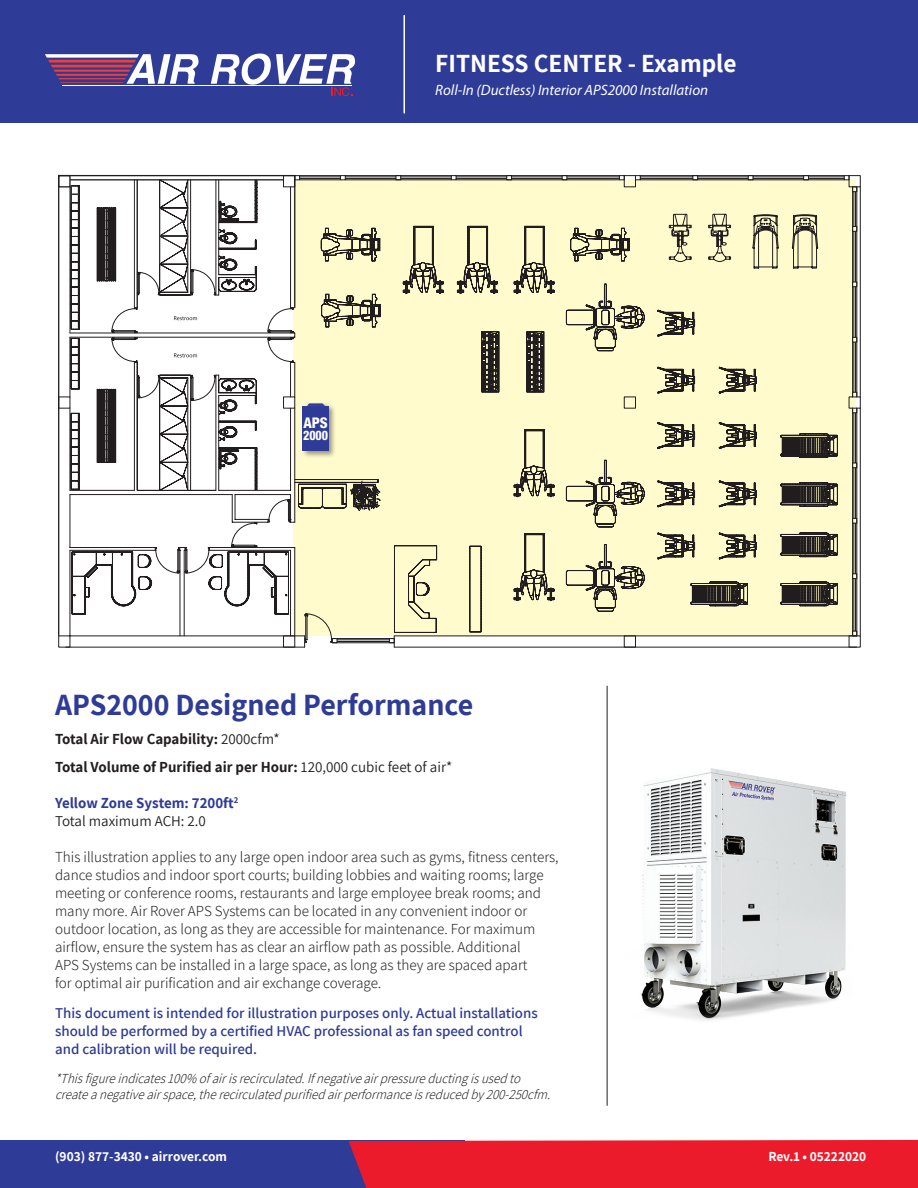
<style>
.page{position:relative;width:918px;height:1188px;background:#fff}
.page>*{position:absolute;margin:0;border:0;box-sizing:border-box;transform-origin:0 0}
.t1{font:700 30.15px "Assistant";color:#2e3b97}
.t2{font:700 25.5px "Assistant";color:#fff}
.t3{font:300 15px/18px "Assistant";color:#231f20}
.t4{font:600 15px/18px "Assistant";color:#2e3b97}
.t5{font:700 15px/28.5px "Assistant";color:#231f20}
.t6{font:italic 15px "Myriad Pro";color:#fff}
.t7{font:700 15px/18px "Assistant";color:#2e3b97}
.t8{font:800 condensed 14.7px "Helvetica Neue";color:#fff}
.t9{font:italic 300 13.5px/16.2px "Assistant";color:#231f20;scale:.96 1}
.t10{font:700 13.5px "Assistant";color:#fff}
.t11{font:800 condensed 13.05px "Helvetica Neue";color:#fff;scale:.92 1}
.s1{font-weight:400}
.s2{font-weight:400;color:#231f20}
</style>
<div class="page">
<div style="left:0;top:0;width:918px;height:122px;background:#2e3b97"></div>
<div style="left:0;top:1141px;width:464px;height:47px;background:#2e3b97"></div>
<div style="left:349px;top:1140px;width:569px;height:48px;background:#ec1b2b"></div>
<svg style="left:45px;top:54px;width:154px;height:30px"></svg>
<hr style="left:61px;top:82px;width:62px;height:1px;background:#ee3e35">
<hr style="left:62px;top:85px;width:290px;height:1px;background:#fff">
<svg style="left:211px;top:53px;width:144px;height:43px"></svg>
<hr style="left:404px;top:15px;width:1px;height:98px;background:#fff">
<hr style="left:607px;top:686px;width:1px;height:420px;background:#231f20">
<img style="left:640px;top:768px;width:206px;height:253px">
<hr style="left:66px;top:647px;width:239px;height:1px;background:#211d1e">
<hr style="left:394px;top:647px;width:463px;height:1px;background:#211d1e">
<svg style="left:58px;top:175px;width:803px;height:472px"></svg>
<svg style="left:70px;top:560px;width:234px;height:55px"></svg>
<svg style="left:258px;top:248px;width:46px;height:312px"></svg>
<hr style="left:854px;top:579px;width:1px;height:52px;background:#211d1e">
<hr style="left:854px;top:523px;width:1px;height:51px;background:#211d1e">
<hr style="left:854px;top:468px;width:1px;height:50px;background:#211d1e">
<hr style="left:854px;top:413px;width:1px;height:50px;background:#211d1e">
<hr style="left:855px;top:579px;width:1px;height:52px;background:#211d1e">
<hr style="left:855px;top:523px;width:1px;height:51px;background:#211d1e">
<hr style="left:855px;top:468px;width:1px;height:50px;background:#211d1e">
<hr style="left:855px;top:413px;width:1px;height:50px;background:#211d1e">
<hr style="left:854px;top:192px;width:1px;height:35px;background:#211d1e">
<hr style="left:854px;top:231px;width:1px;height:51px;background:#211d1e">
<hr style="left:854px;top:287px;width:1px;height:50px;background:#211d1e">
<hr style="left:854px;top:342px;width:1px;height:50px;background:#211d1e">
<hr style="left:855px;top:192px;width:1px;height:35px;background:#211d1e">
<hr style="left:855px;top:231px;width:1px;height:51px;background:#211d1e">
<hr style="left:855px;top:287px;width:1px;height:50px;background:#211d1e">
<hr style="left:855px;top:342px;width:1px;height:50px;background:#211d1e">
<hr style="left:808px;top:178px;width:36px;height:1px;background:#211d1e">
<hr style="left:753px;top:178px;width:51px;height:1px;background:#211d1e">
<hr style="left:698px;top:178px;width:50px;height:1px;background:#211d1e">
<hr style="left:640px;top:178px;width:53px;height:1px;background:#211d1e">
<hr style="left:808px;top:177px;width:36px;height:1px;background:#211d1e">
<hr style="left:753px;top:177px;width:51px;height:1px;background:#211d1e">
<hr style="left:698px;top:177px;width:50px;height:1px;background:#211d1e">
<hr style="left:640px;top:177px;width:53px;height:1px;background:#211d1e">
<hr style="left:456px;top:178px;width:51px;height:1px;background:#211d1e">
<hr style="left:512px;top:178px;width:50px;height:1px;background:#211d1e">
<hr style="left:567px;top:178px;width:52px;height:1px;background:#211d1e">
<hr style="left:456px;top:177px;width:51px;height:1px;background:#211d1e">
<hr style="left:512px;top:177px;width:50px;height:1px;background:#211d1e">
<hr style="left:567px;top:177px;width:52px;height:1px;background:#211d1e">
<hr style="left:401px;top:178px;width:50px;height:1px;background:#211d1e">
<hr style="left:345px;top:178px;width:51px;height:1px;background:#211d1e">
<hr style="left:300px;top:178px;width:41px;height:1px;background:#211d1e">
<hr style="left:401px;top:177px;width:50px;height:1px;background:#211d1e">
<hr style="left:345px;top:177px;width:51px;height:1px;background:#211d1e">
<hr style="left:300px;top:177px;width:41px;height:1px;background:#211d1e">
<hr style="left:857px;top:408px;width:1px;height:228px;background:#211d1e">
<hr style="left:852px;top:408px;width:1px;height:228px;background:#211d1e">
<hr style="left:857px;top:187px;width:1px;height:210px;background:#211d1e">
<hr style="left:852px;top:187px;width:1px;height:210px;background:#211d1e">
<hr style="left:332px;top:643px;width:62px;height:1px;background:#211d1e">
<hr style="left:640px;top:175px;width:204px;height:1px;background:#211d1e">
<hr style="left:640px;top:180px;width:204px;height:1px;background:#211d1e">
<hr style="left:456px;top:175px;width:163px;height:1px;background:#211d1e">
<hr style="left:456px;top:180px;width:163px;height:1px;background:#211d1e">
<hr style="left:345px;top:175px;width:106px;height:1px;background:#211d1e">
<hr style="left:300px;top:175px;width:41px;height:1px;background:#211d1e">
<hr style="left:345px;top:180px;width:106px;height:1px;background:#211d1e">
<hr style="left:300px;top:180px;width:41px;height:1px;background:#211d1e">
<hr style="left:860px;top:408px;width:1px;height:228px;background:#211d1e">
<hr style="left:860px;top:187px;width:1px;height:210px;background:#211d1e">
<svg style="left:268px;top:495px;width:27px;height:28px"></svg>
<svg style="left:267px;top:307px;width:28px;height:56px"></svg>
<svg style="left:70px;top:179px;width:188px;height:395px"></svg>
<svg style="left:853px;top:631px;width:4px;height:5px"></svg>
<svg style="left:853px;top:518px;width:4px;height:6px"></svg>
<svg style="left:853px;top:408px;width:4px;height:5px"></svg>
<svg style="left:853px;top:573px;width:4px;height:6px"></svg>
<svg style="left:853px;top:463px;width:4px;height:5px"></svg>
<svg style="left:852px;top:186px;width:5px;height:6px"></svg>
<svg style="left:853px;top:282px;width:4px;height:5px"></svg>
<svg style="left:853px;top:392px;width:4px;height:5px"></svg>
<svg style="left:853px;top:226px;width:4px;height:6px"></svg>
<svg style="left:853px;top:337px;width:4px;height:6px"></svg>
<svg style="left:844px;top:175px;width:5px;height:5px"></svg>
<svg style="left:748px;top:176px;width:5px;height:4px"></svg>
<svg style="left:803px;top:176px;width:6px;height:4px"></svg>
<svg style="left:692px;top:175px;width:6px;height:5px"></svg>
<svg style="left:635px;top:175px;width:6px;height:5px"></svg>
<svg style="left:506px;top:176px;width:6px;height:4px"></svg>
<svg style="left:451px;top:175px;width:6px;height:5px"></svg>
<svg style="left:562px;top:176px;width:5px;height:4px"></svg>
<svg style="left:619px;top:175px;width:6px;height:5px"></svg>
<svg style="left:396px;top:176px;width:5px;height:4px"></svg>
<svg style="left:340px;top:175px;width:6px;height:5px"></svg>
<svg style="left:294px;top:175px;width:6px;height:5px"></svg>
<div style="left:301px;top:402px;width:35px;height:56px;background:#231f20;opacity:.45"></div>
<div style="left:303px;top:406px;width:26px;height:45px;background:#2e3b97"></div>
<svg style="left:304px;top:213px;width:534px;height:430px;background:#e3dfb7"></svg>
<h2 class="t2" style="left:435px;top:46px;width:303px">FITNESS CENTER - Example</h2>
<p class="t6" style="left:435px;top:80px;width:274px">Roll-In (Ductless) Interior APS2000 Installation</p>
<p class="t8" style="left:303px;top:414px;width:26px">APS</p>
<p class="t11" style="left:303px;top:427px;width:29px">2000</p>
<h1 class="t1" style="left:55px;top:685px;width:420px">APS2000 Designed Performance</h1>
<p class="t5" style="left:55px;top:724px;width:399px">Total Air Flow Capability: <span class="s1">2000cfm*<br></span>Total Volume of Purified air per Hour: <span class="s1">120,000 cubic feet of air*</span></p>
<p class="t7" style="left:55px;top:794px;width:185px">Yellow Zone System: 7200ft<sup>2<br></sup><span class="s2">Total maximum ACH: 2.0</span></p>
<p class="t3" style="left:55px;top:848px;width:505px">This illustration applies to any large open indoor area such as gyms, fitness centers, dance studios and indoor sport courts; building lobbies and waiting rooms; large meeting or conference rooms, restaurants and large employee break rooms; and many more. Air Rover APS Systems can be located in any convenient indoor or outdoor location, as long as they are accessible for maintenance. For maximum airflow, ensure the system has as clear an airflow path as possible. Additional<br>APS Systems can be installed in a large space, as long as they are spaced apart<br>for optimal air purification and air exchange coverage.</p>
<p class="t4" style="left:55px;top:1004px;width:484px">This document is intended for illustration purposes only. Actual installations should be performed by a certified HVAC professional as fan speed control and calibration will be required.</p>
<p class="t9" style="left:55px;top:1069px;width:522px">*Thisfigureindicates100% ofairisrecirculated.Ifnegativeairpressureductingisusedto createanegativeairspace,therecirculatedpurifiedairperformanceisreducedby200-250cfm.</p>
<p class="t10" style="left:55px;top:1148px;width:173px">(903) 877-3430 • airrover.com</p>
<p class="t10" style="left:768px;top:1148px;width:99px">Rev.1 • 05222020</p>
</div>
